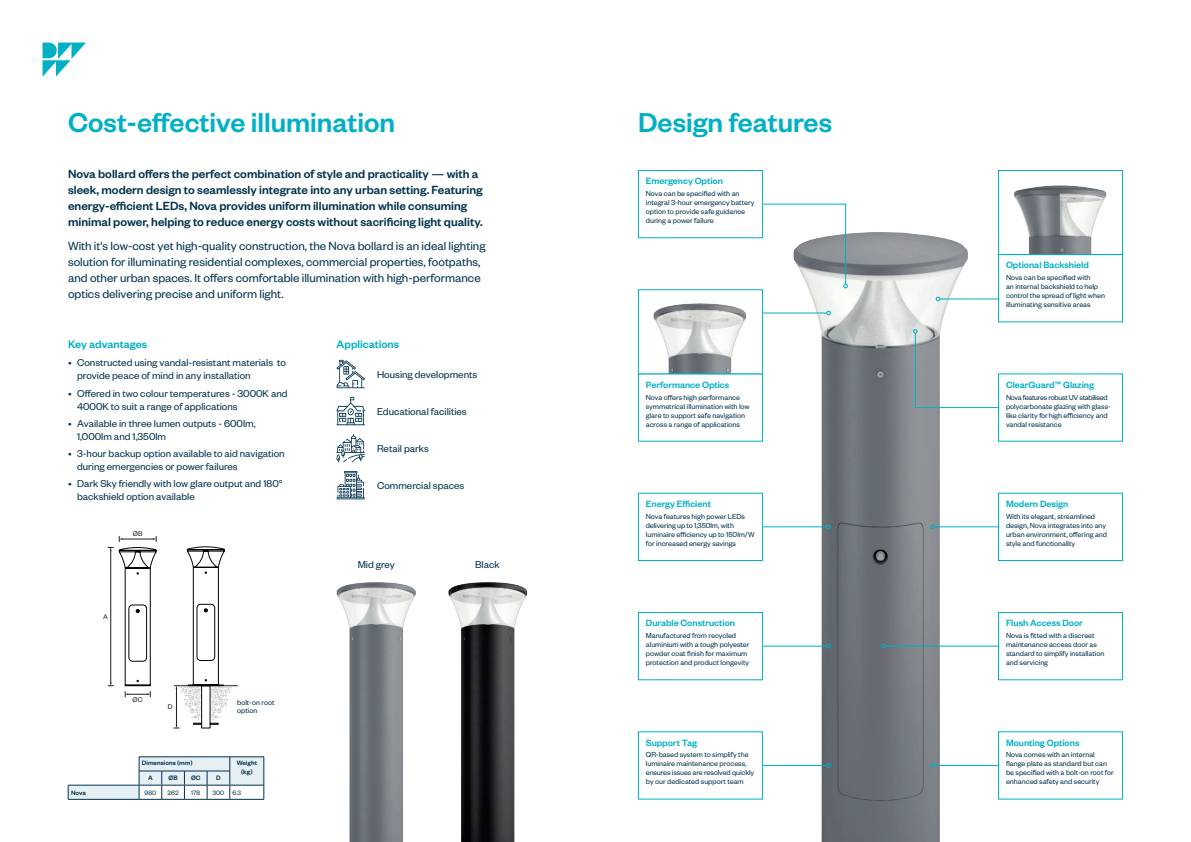
<style>
.page{position:relative;width:1191px;height:842px;background:#fff}
.page>*{position:absolute;margin:0;border:0;box-sizing:border-box;transform-origin:0 0}
.t1{font:500 30px "Founders Grotesk";color:#00b0c5}
.t2{font:500 13px/16px "Founders Grotesk";color:#00324c}
.t3{font:13px/16px "Founders Grotesk";color:#00324c}
.t4{font:500 12px "Founders Grotesk";color:#00b0c5}
.t5{font:11px/13px "Founders Grotesk";color:#00324c}
.t6{font:500 10px "Founders Grotesk";color:#00b0c5}
.t7{font:8px/9px "Founders Grotesk";color:#00324c}
.t8{font:7.5px "Founders Grotesk";color:#211d1e}
.t9{font:500 7px/8.4px "Founders Grotesk";color:#00324c;text-align:center}
.t10{font:7px "Founders Grotesk";color:#00324c}
</style>
<div class="page">
<img style="left:673px;top:232px;width:428px;height:610px">
<svg style="left:119px;top:536px;width:38px;height:161px"></svg>
<hr style="left:111px;top:550px;width:1px;height:133px;background:#211d1e">
<svg style="left:174px;top:547px;width:64px;height:182px"></svg>
<div style="left:201px;top:686px;width:9px;height:42px;border:1px solid #040503"></div>
<img style="left:336px;top:582px;width:69px;height:260px">
<img style="left:405px;top:582px;width:123px;height:260px">
<div style="left:998px;top:732px;width:124px;height:67px;background:#fff"></div>
<div style="left:998px;top:731px;width:125px;height:68px;border:1px solid #00b0c5"></div>
<div style="left:638px;top:732px;width:124px;height:67px;background:#fff"></div>
<div style="left:638px;top:731px;width:125px;height:68px;border:1px solid #00b0c5"></div>
<div style="left:998px;top:374px;width:124px;height:67px;background:#fff"></div>
<div style="left:638px;top:612px;width:124px;height:68px;background:#fff"></div>
<div style="left:638px;top:612px;width:125px;height:68px;border:1px solid #00b0c5"></div>
<div style="left:638px;top:493px;width:124px;height:67px;background:#fff"></div>
<div style="left:638px;top:493px;width:125px;height:68px;border:1px solid #00b0c5"></div>
<div style="left:638px;top:170px;width:124px;height:68px;background:#fff"></div>
<div style="left:638px;top:170px;width:125px;height:68px;border:1px solid #00b0c5"></div>
<div style="left:998px;top:255px;width:124px;height:67px;background:#fff"></div>
<div style="left:998px;top:254px;width:125px;height:68px;border:1px solid #00b0c5"></div>
<hr style="left:934px;top:765px;width:64px;height:1px;background:#00b0c5">
<svg style="left:930px;top:763px;width:5px;height:5px"></svg>
<hr style="left:934px;top:526px;width:64px;height:1px;background:#00b0c5">
<svg style="left:930px;top:525px;width:5px;height:4px"></svg>
<div style="left:998px;top:612px;width:124px;height:68px;background:#fff"></div>
<div style="left:998px;top:612px;width:125px;height:68px;border:1px solid #00b0c5"></div>
<div style="left:998px;top:493px;width:124px;height:67px;background:#fff"></div>
<div style="left:998px;top:493px;width:125px;height:68px;border:1px solid #00b0c5"></div>
<hr style="left:763px;top:765px;width:64px;height:1px;background:#00b0c5">
<svg style="left:826px;top:763px;width:5px;height:5px"></svg>
<hr style="left:763px;top:646px;width:64px;height:1px;background:#00b0c5">
<svg style="left:826px;top:644px;width:5px;height:4px"></svg>
<hr style="left:763px;top:526px;width:64px;height:1px;background:#00b0c5">
<svg style="left:826px;top:525px;width:5px;height:4px"></svg>
<hr style="left:885px;top:646px;width:113px;height:1px;background:#00b0c5">
<svg style="left:881px;top:644px;width:4px;height:4px"></svg>
<hr style="left:939px;top:299px;width:59px;height:1px;background:#00b0c5">
<svg style="left:935px;top:297px;width:5px;height:4px"></svg>
<hr style="left:763px;top:313px;width:64px;height:1px;background:#00b0c5">
<svg style="left:826px;top:311px;width:5px;height:4px"></svg>
<div style="left:638px;top:374px;width:124px;height:67px;background:#fff"></div>
<div style="left:638px;top:373px;width:125px;height:69px;border:1px solid #00b0c5"></div>
<img style="left:653px;top:291px;width:108px;height:81px">
<div style="left:638px;top:289px;width:125px;height:85px;border:1px solid #00b0c5"></div>
<img style="left:1000px;top:185px;width:107px;height:68px">
<div style="left:998px;top:170px;width:125px;height:85px;border:1px solid #00b0c5"></div>
<svg style="left:913px;top:329px;width:86px;height:79px"></svg>
<svg style="left:762px;top:203px;width:86px;height:85px"></svg>
<svg style="left:336px;top:397px;width:29px;height:28px"></svg>
<svg style="left:336px;top:360px;width:29px;height:28px"></svg>
<svg style="left:336px;top:471px;width:29px;height:28px"></svg>
<svg style="left:336px;top:434px;width:29px;height:28px"></svg>
<svg style="left:68px;top:757px;width:197px;height:43px"></svg>
<svg style="left:43px;top:43px;width:43px;height:34px"></svg>
<h1 class="t1" style="left:68px;top:104px;width:329px">Cost-effective illumination</h1>
<h1 class="t1" style="left:638px;top:104px;width:196px">Design features</h1>
<p class="t2" style="left:68px;top:165px;width:416px">Nova bollard offers the perfect combination of style and practicality — with a sleek, modern design to seamlessly integrate into any urban setting. Featuring energy-efficient LEDs, Nova provides uniform illumination while consuming minimal power, helping to reduce energy costs without sacrificing light quality.</p>
<p class="t3" style="left:68px;top:237px;width:419px">With it's low-cost yet high-quality construction, the Nova bollard is an ideal lighting solution for illuminating residential complexes, commercial properties, footpaths, and other urban spaces. It offers comfortable illumination with high-performance optics delivering precise and uniform light.</p>
<h3 class="t4" style="left:68px;top:336px;width:81px">Key advantages</h3>
<h3 class="t5" style="left:77px;top:356px;width:210px;text-indent:-9px">• Constructed using vandal-resistant materials to provide peace of mind in any installation</h3>
<h3 class="t5" style="left:77px;top:386px;width:212px;text-indent:-9px">• Offered in two colour temperatures - 3000K and<br>4000K to suit a range of applications</h3>
<h3 class="t5" style="left:77px;top:416px;width:180px;text-indent:-9px">• Available in three lumen outputs - 600lm,<br>1,000lm and 1,350lm</h3>
<h3 class="t5" style="left:77px;top:447px;width:209px;text-indent:-9px">• 3-hour backup option available to aid navigation during emergencies or power failures</h3>
<h3 class="t5" style="left:77px;top:477px;width:207px;text-indent:-9px">• Dark Sky friendly with low glare output and 180° backshield option available</h3>
<h3 class="t5" style="left:377px;top:478px;width:89px">Commercial spaces</h3>
<h3 class="t4" style="left:336px;top:336px;width:64px">Applications</h3>
<h3 class="t5" style="left:377px;top:367px;width:102px">Housing developments</h3>
<h3 class="t5" style="left:377px;top:404px;width:91px">Educational facilities</h3>
<h3 class="t5" style="left:377px;top:441px;width:53px">Retail parks</h3>
<p class="t8" style="left:133px;top:529px;width:11px">ØB</p>
<p class="t8" style="left:103px;top:612px;width:6px">A</p>
<p class="t8" style="left:133px;top:694px;width:12px">ØC</p>
<p class="t8" style="left:168px;top:702px;width:6px">D</p>
<p class="t7" style="left:237px;top:698px;width:39px;line-height:8px">bolt-on root option</p>
<p class="t9" style="left:142px;top:759px;width:52px">Dimensions (mm)</p>
<p class="t9" style="left:237px;top:759px;width:22px">Weight (kg)</p>
<p class="t9" style="left:148px;top:773px;width:6px">A</p>
<p class="t9" style="left:168px;top:773px;width:11px">ØB</p>
<p class="t9" style="left:191px;top:773px;width:11px">ØC</p>
<p class="t9" style="left:216px;top:773px;width:6px">D</p>
<p class="t9" style="left:71px;top:788px;width:16px">Nova</p>
<p class="t10" style="left:145px;top:788px;width:13px">980</p>
<p class="t10" style="left:168px;top:788px;width:12px">262</p>
<p class="t10" style="left:191px;top:788px;width:10px">178</p>
<p class="t10" style="left:212px;top:788px;width:30px">300 6.3</p>
<h3 class="t5" style="left:358px;top:557px;width:39px">Mid grey</h3>
<h3 class="t5" style="left:475px;top:557px;width:26px">Black</h3>
<p class="t6" style="left:646px;top:175px;width:79px">Emergency Option</p>
<p class="t7" style="left:646px;top:189px;width:110px">Nova can be specified with an integral 3-hour emergency battery option to provide safe guidance during a power failure</p>
<p class="t6" style="left:646px;top:378px;width:85px">Performance Optics</p>
<p class="t7" style="left:646px;top:392px;width:105px">Nova offers high performance symmetrical illumination with low glare to support safe navigation across a range of applications</p>
<p class="t6" style="left:646px;top:498px;width:67px">Energy Efficient</p>
<p class="t7" style="left:646px;top:511px;width:110px">Nova features high power LEDs delivering up to 1,350lm, with luminaire efficiency up to 150lm/W for increased energy savings</p>
<p class="t6" style="left:646px;top:617px;width:91px">Durable Construction</p>
<p class="t7" style="left:646px;top:631px;width:105px">Manufactured from recycled aluminium with a tough polyester powder coat finish for maximum protection and product longevity</p>
<p class="t6" style="left:646px;top:736px;width:53px">Support Tag</p>
<p class="t7" style="left:646px;top:750px;width:110px">QR-based system to simplify the luminaire maintenance process, ensures issues are resolved quickly by our dedicated support team</p>
<p class="t6" style="left:1006px;top:259px;width:84px">Optional Backshield</p>
<p class="t7" style="left:1006px;top:273px;width:100px">Nova can be specified with<br>an internal backshield to help control the spread of light when illuminating sensitive areas</p>
<p class="t6" style="left:1006px;top:378px;width:90px">ClearGuard™ Glazing</p>
<p class="t7" style="left:1006px;top:392px;width:106px">Nova features robust UV stabilised polycarbonate glazing with glass&shy;like clarity for high efficiency and vandal resistance</p>
<p class="t6" style="left:1006px;top:498px;width:64px">Modern Design</p>
<p class="t7" style="left:1006px;top:511px;width:103px">With its elegant, streamlined design, Nova integrates into any urban environment, offering and style and functionality</p>
<p class="t6" style="left:1006px;top:617px;width:78px">Flush Access Door</p>
<p class="t7" style="left:1006px;top:631px;width:100px">Nova is fitted with a discreet maintenance access door as standard to simplify installation and servicing</p>
<p class="t6" style="left:1006px;top:736px;width:75px">Mounting Options</p>
<p class="t7" style="left:1006px;top:750px;width:109px">Nova comes with an internal flange plate as standard but can be specified with a bolt-on root for enhanced safety and security</p>
</div>
